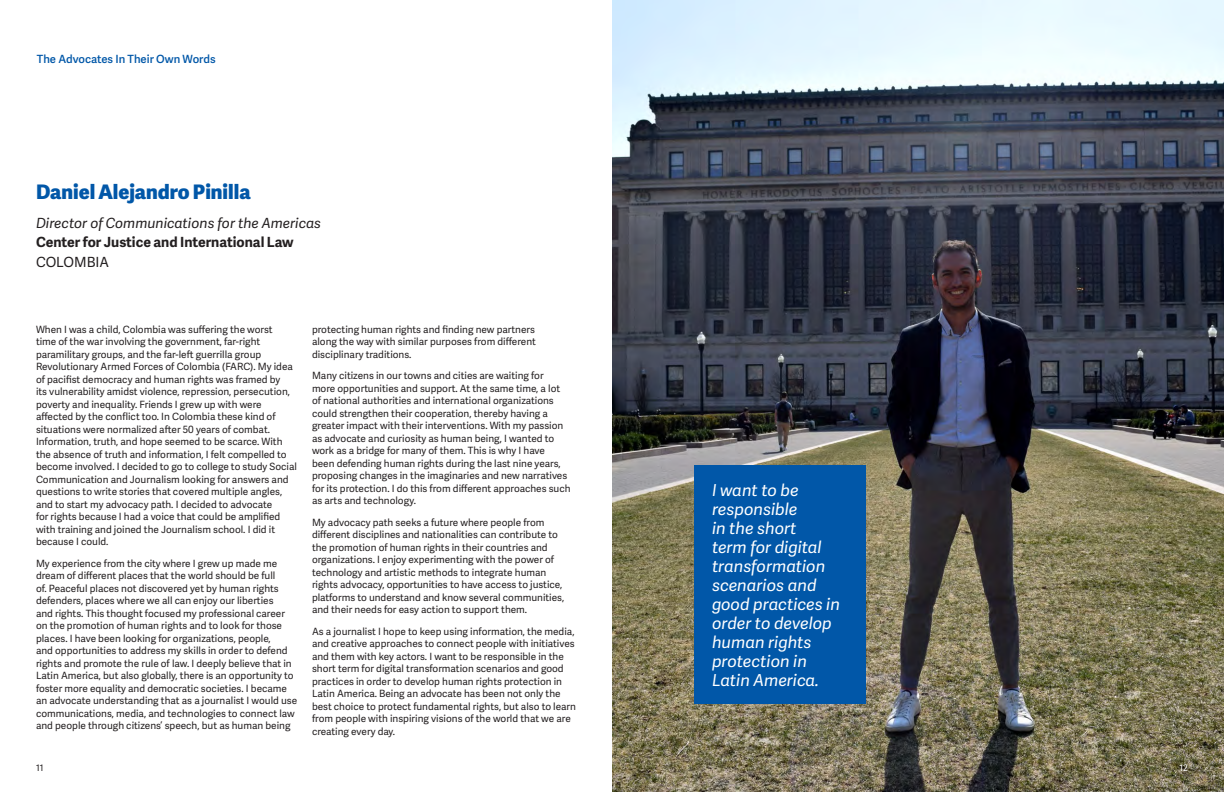
<style>
.page{position:relative;width:1224px;height:792px;background:#fff}
.page>*{position:absolute;margin:0;border:0;box-sizing:border-box;transform-origin:0 0}
.BODY{font:20px "Adelle Sans Eb";color:#0157a8}
.QUOTE{font:italic 16.5px/19px "Adelle Sans";color:#fff}
.BODY-2{font:italic 14px "Adelle Sans";color:#231f20}
.BODY-3{font:700 14px "Adelle Sans";color:#231f20}
.BODY-4{font:14px "Adelle Sans";color:#231f20}
.BODY-5{font:11.3px "Adelle Sans Sb";color:#0157a8}
.BODY-6{font:10px/12.5px "Adelle Sans";color:#231f20}
.t1{font:9px "Adelle Sans";color:#231f20}
.t2{font:9px "Adelle Sans";color:#fff}
</style>
<div class="page">
<img style="left:613px;top:0;width:611px;height:792px">
<div style="left:694px;top:465px;width:172px;height:239px;background:#0157a8"></div>
<p class="BODY-5" style="left:37px;top:50px;width:180px">The Advocates In Their Own Words</p>
<p class="BODY" style="left:36px;top:177px;width:216px">Daniel Alejandro Pinilla</p>
<p class="BODY-2" style="left:36px;top:213px;width:286px">Director of Communications for the Americas</p>
<p class="BODY-3" style="left:36px;top:232px;width:259px">Center for Justice and International Law</p>
<p class="BODY-4" style="left:36px;top:252px;width:75px">COLOMBIA</p>
<p class="BODY-6" style="left:36px;top:323px;width:262px">When I was a child, Colombia was suffering the worst<br>time of the war involving the government, far-right paramilitary groups, and the far-left guerrilla group Revolutionary Armed Forces of Colombia (FARC). My idea of pacifist democracy and human rights was framed by<br>its vulnerability amidst violence, repression, persecution, poverty and inequality. Friends I grew up with were affected by the conflict too. In Colombia these kind of situations were normalized after 50 years of combat.<br>Information, truth, and hope seemed to be scarce. With the absence of truth and information, I felt compelled to become involved. I decided to go to college to study Social Communication and Journalism looking for answers and questions to write stories that covered multiple angles, and to start my advocacy path. I decided to advocate<br>for rights because I had a voice that could be amplified with training and joined the Journalism school. I did it because I could.</p>
<p class="BODY-6" style="left:36px;top:557px;width:263px">My experience from the city where I grew up made me dream of different places that the world should be full<br>of. Peaceful places not discovered yet by human rights defenders, places where we all can enjoy our liberties<br>and rights. This thought focused my professional career on the promotion of human rights and to look for those places. I have been looking for organizations, people,<br>and opportunities to address my skills in order to defend rights and promote the rule of law. I deeply believe that in Latin America, but also globally, there is an opportunity to foster more equality and democratic societies. I became an advocate understanding that as a journalist I would use communications, media, and technologies to connect law and people through citizens’ speech, but as human being</p>
<p class="t1" style="left:36px;top:761px;width:9px">11</p>
<p class="BODY-6" style="left:312px;top:323px;width:225px;text-align:justify">protecting human rights and finding new partners along the way with similar purposes from different disciplinary traditions.</p>
<p class="BODY-6" style="left:312px;top:369px;width:260px">Many citizens in our towns and cities are waiting for<br>more opportunities and support. At the same time, a lot of national authorities and international organizations could strengthen their cooperation, thereby having a greater impact with their interventions. With my passion as advocate and curiosity as human being, I wanted to work as a bridge for many of them. This is why I have<br>been defending human rights during the last nine years, proposing changes in the imaginaries and new narratives for its protection. I do this from different approaches such as arts and technology.</p>
<p class="BODY-6" style="left:312px;top:516px;width:254px">My advocacy path seeks a future where people from different disciplines and nationalities can contribute to the promotion of human rights in their countries and organizations. I enjoy experimenting with the power of technology and artistic methods to integrate human rights advocacy, opportunities to have access to justice, platforms to understand and know several communities, and their needs for easy action to support them.</p>
<p class="BODY-6" style="left:312px;top:625px;width:265px">As a journalist I hope to keep using information, the media, and creative approaches to connect people with initiatives and them with key actors. I want to be responsible in the short term for digital transformation scenarios and good practices in order to develop human rights protection in Latin America. Being an advocate has been not only the best choice to protect fundamental rights, but also to learn from people with inspiring visions of the world that we are creating every day.</p>
<p class="QUOTE" style="left:712px;top:480px;width:129px">I want to be responsible<br>in the short<br>term for digital transformation scenarios and good practices in order to develop human rights protection in<br>Latin America.</p>
<p class="t2" style="left:1180px;top:761px;width:10px">12</p>
</div>
